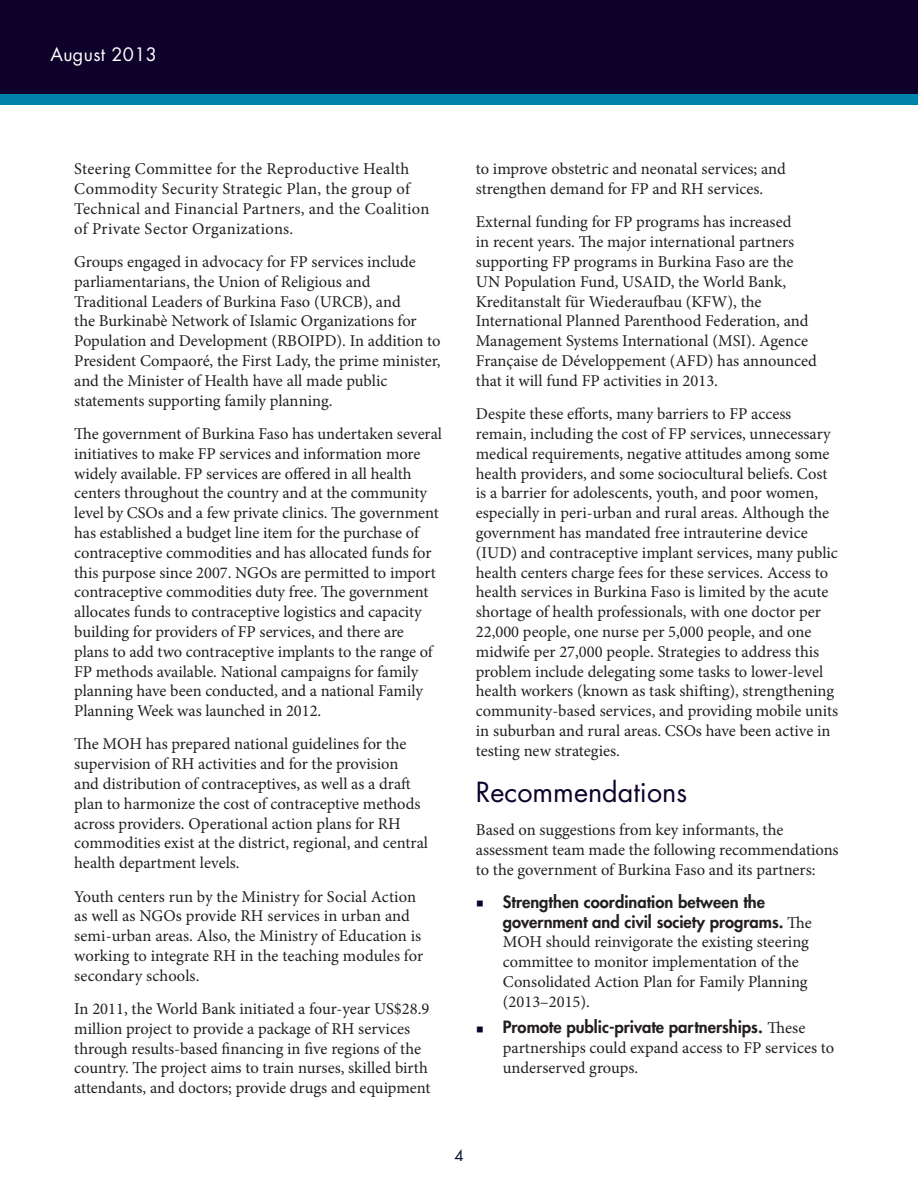
<style>
.page{position:relative;width:918px;height:1188px;background:#fff}
.page>*{position:absolute;margin:0;border:0;box-sizing:border-box;transform-origin:0 0}
.Heading_1{font:27px "Futura Std";color:#0e022b}
.t1{font:18px "Futura Std";letter-spacing:.02em;color:#fff}
.Body{font:16.5px/19.8px "Minion Pro";color:#231f20}
.Body-2{font:16.5px/19.8px "Minion Pro";letter-spacing:.02em;color:#231f20}
.t2{font:15px "Futura Std";color:#041135}
.s1{font-family:"Futura Std";font-weight:800}
</style>
<div class="page">
<div style="left:0;top:0;width:918px;height:94px;background:#0e022b"></div>
<div style="left:0;top:94px;width:918px;height:11px;background:#0083aa"></div>
<p class="t1" style="left:50px;top:43px;width:108px">August 2013</p>
<p class="Body-2" style="left:74px;top:159px;width:357px">Steering Committee for the Reproductive Health Commodity Security Strategic Plan, the group of Technical and Financial Partners, and the Coalition of Private Sector Organizations.</p>
<p class="Body" style="left:74px;top:252px;width:368px">Groups engaged in advocacy for FP services include parliamentarians, the Union of Religious and Traditional Leaders of Burkina Faso (URCB), and<br>the Burkinabè Network of Islamic Organizations for Population and Development (RBOIPD). In addition to President Compaoré, the First Lady, the prime minister, and the Minister of Health have all made public statements supporting family planning.</p>
<p class="Body" style="left:74px;top:424px;width:369px">The government of Burkina Faso has undertaken several initiatives to make FP services and information more widely available. FP services are offered in all health centers throughout the country and at the community level by CSOs and a few private clinics. The government has established a budget line item for the purchase of contraceptive commodities and has allocated funds for this purpose since 2007. NGOs are permitted to import contraceptive commodities duty free. The government allocates funds to contraceptive logistics and capacity building for providers of FP services, and there are plans to add two contraceptive implants to the range of FP methods available. National campaigns for family planning have been conducted, and a national Family Planning Week was launched in 2012.</p>
<p class="Body" style="left:74px;top:734px;width:355px">The MOH has prepared national guidelines for the supervision of RH activities and for the provision<br>and distribution of contraceptives, as well as a draft plan to harmonize the cost of contraceptive methods across providers. Operational action plans for RH commodities exist at the district, regional, and central health department levels.</p>
<p class="Body" style="left:74px;top:886px;width:350px">Youth centers run by the Ministry for Social Action as well as NGOs provide RH services in urban and semi-urban areas. Also, the Ministry of Education is working to integrate RH in the teaching modules for secondary schools.</p>
<p class="Body" style="left:74px;top:999px;width:358px">In 2011, the World Bank initiated a four-year US$28.9 million project to provide a package of RH services through results-based financing in five regions of the country. The project aims to train nurses, skilled birth attendants, and doctors; provide drugs and equipment</p>
<p class="Body" style="left:476px;top:159px;width:311px">to improve obstetric and neonatal services; and strengthen demand for FP and RH services.</p>
<p class="Body" style="left:476px;top:212px;width:342px">External funding for FP programs has increased<br>in recent years. The major international partners supporting FP programs in Burkina Faso are the UN Population Fund, USAID, the World Bank, Kreditanstalt für Wiederaufbau (KFW), the International Planned Parenthood Federation, and Management Systems International (MSI). Agence Française de Développement (AFD) has announced that it will fund FP activities in 2013.</p>
<p class="Body" style="left:476px;top:404px;width:364px">Despite these efforts, many barriers to FP access remain, including the cost of FP services, unnecessary medical requirements, negative attitudes among some health providers, and some sociocultural beliefs. Cost is a barrier for adolescents, youth, and poor women, especially in peri-urban and rural areas. Although the government has mandated free intrauterine device (IUD) and contraceptive implant services, many public health centers charge fees for these services. Access to health services in Burkina Faso is limited by the acute shortage of health professionals, with one doctor per 22,000 people, one nurse per 5,000 people, and one midwife per 27,000 people. Strategies to address this problem include delegating some tasks to lower-level health workers (known as task shifting), strengthening community-based services, and providing mobile units in suburban and rural areas. CSOs have been active in testing new strategies.</p>
<p class="Heading_1" style="left:476px;top:775px;width:213px">Recommendations</p>
<p class="Body" style="left:476px;top:820px;width:364px">Based on suggestions from key informants, the assessment team made the following recommendations to the government of Burkina Faso and its partners:</p>
<p class="Body" style="left:503px;top:893px;width:310px"><span class="s1">Strengthen coordination between the government and civil society programs.</span> The MOH should reinvigorate the existing steering committee to monitor implementation of the Consolidated Action Plan for Family Planning (2013–2015).</p>
<p class="Body" style="left:503px;top:1018px;width:333px"><span class="s1">Promote public-private partnerships.</span> These partnerships could expand access to FP services to underserved groups.</p>
<p class="t2" style="left:454px;top:1146px;width:11px">4</p>
</div>
